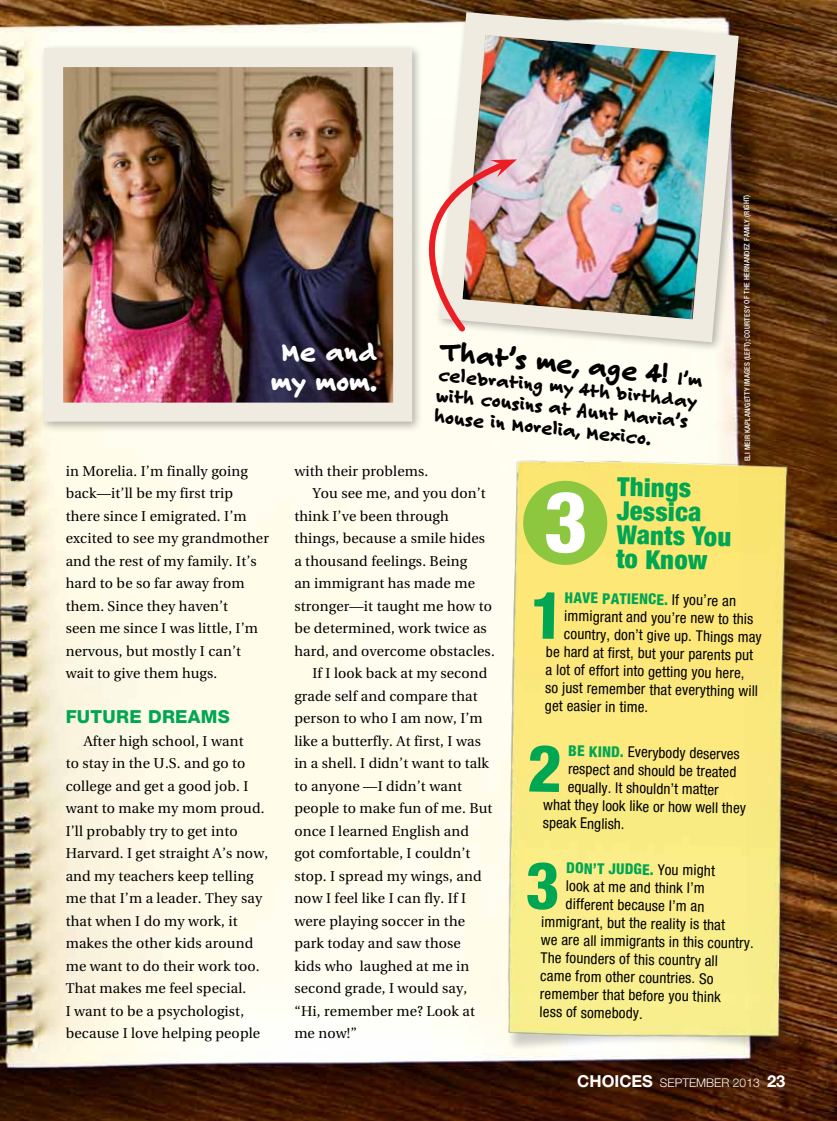
<style>
.page{position:relative;width:837px;height:1121px;background:#fff}
.page>*{position:absolute;margin:0;border:0;box-sizing:border-box;transform-origin:0 0}
.t1{font:800 28.5px "Felt Tip Roman";color:#000}
.t2{font:800 28.5px/30px "Felt Tip Roman";letter-spacing:.015em;color:#fff;text-align:center}
.t3{font:900 condensed 26.25px/24px "Helvetica Neue";color:#00a651}
.t4{font:800 19.5px/42px "Felt Tip Roman";color:#000}
.t5{font:800 18px "Helvetica Neue";letter-spacing:.015em;color:#00a651}
.t6{font:condensed 15px "Helvetica Neue";color:#000}
.t7{font:800 condensed 15px "Helvetica Neue";color:#00a651}
.t8{font:14.25px/22.5px "Utopia";letter-spacing:.01em;color:#000}
.t9{font:300 12px "Helvetica Neue";letter-spacing:.005em;color:#fff}
.t10{font:500 condensed 7.5px "Helvetica Neue";letter-spacing:.015em;color:#fff}
.s1{font-weight:400;color:#000}
.s2{font-weight:800;color:#00a651}
.s3{font-weight:700;font-size:16.5px}
</style>
<div class="page">
<img style="left:0;top:0;width:837px;height:1120px">
<img style="left:483px;top:444px;width:326px;height:626px">
<div style="left:523px;top:481px;width:84px;height:84px;background:#8dc63f;border-radius:50%"></div>
<img style="left:428px;top:1px;width:322px;height:353px">
<img style="left:35px;top:38px;width:387px;height:393px">
<img style="left:372px;top:157px;width:145px;height:177px">
<svg style="left:534px;top:592px;width:20px;height:47px"></svg>
<svg style="left:529px;top:745px;width:31px;height:47px"></svg>
<svg style="left:527px;top:862px;width:31px;height:48px"></svg>
<h1 class="t2" style="left:272px;top:336px;width:108px">Me and my mom.</h1>
<h1 class="t1" style="left:443px;top:332px;width:230px;rotate:6deg">That’s me, age 4!</h1>
<h3 class="t4" style="left:441px;top:353px;width:262px;rotate:6deg">celebrating my 4th birthday</h3>
<h3 class="t4" style="left:443px;top:332px;width:264px;text-indent:238px;rotate:6deg">I’m with cousins at Aunt Maria’s</h3>
<h3 class="t4" style="left:437px;top:394px;width:220px;rotate:6deg">house in Morelia, Mexico.</h3>
<p class="t10" style="left:743px;top:461px;width:268px;rotate:-90deg">ELI MEIR KAPLAN/GETTY IMAGES (LEFT); COURTESY OF THE HERNANDEZ FAMILY (RIGHT)</p>
<p class="t8" style="left:66px;top:460px;width:205px">in Morelia. I’m finally going back—it’ll be my first trip there since I emigrated. I’m excited to see my grandmother and the rest of my family. It’s hard to be so far away from them. Since they haven’t<br>seen me since I was little, I’m nervous, but mostly I can’t wait to give them hugs.</p>
<p class="t5" style="left:66px;top:706px;width:166px">FUTURE DREAMS</p>
<p class="t8" style="left:66px;top:730px;width:204px;text-indent:18px">After high school, I want<br>to stay in the U.S. and go to college and get a good job. I want to make my mom proud.<br>I’ll probably try to get into<br>Harvard. I get straight A’s now, and my teachers keep telling me that I’m a leader. They say that when I do my work, it makes the other kids around me want to do their work too.<br>That makes me feel special.<br>I want to be a psychologist, because I love helping people</p>
<p class="t8" style="left:294px;top:460px;width:135px">with their problems.</p>
<p class="t8" style="left:312px;top:482px;width:175px">You see me, and you don’t</p>
<p class="t8" style="left:294px;top:505px;width:156px">think I’ve been through</p>
<p class="t8" style="left:294px;top:527px;width:192px">things, because a smile hides</p>
<p class="t8" style="left:294px;top:550px;width:174px">a thousand feelings. Being</p>
<p class="t8" style="left:294px;top:572px;width:182px">an immigrant has made me</p>
<p class="t8" style="left:294px;top:595px;width:199px">stronger—it taught me how to</p>
<p class="t8" style="left:294px;top:617px;width:194px">be determined, work twice as</p>
<p class="t8" style="left:294px;top:640px;width:202px">hard, and overcome obstacles.</p>
<p class="t8" style="left:312px;top:662px;width:177px">If I look back at my second</p>
<p class="t8" style="left:294px;top:685px;width:185px">grade self and compare that</p>
<p class="t8" style="left:294px;top:707px;width:190px">person to who I am now, I’m</p>
<p class="t8" style="left:294px;top:730px;width:188px">like a butterfly. At first, I was</p>
<p class="t8" style="left:294px;top:752px;width:196px">in a shell. I didn’t want to talk</p>
<p class="t8" style="left:294px;top:775px;width:169px">to anyone —I didn’t want</p>
<p class="t8" style="left:294px;top:797px;width:200px">people to make fun of me. But</p>
<p class="t8" style="left:294px;top:820px;width:176px">once I learned English and</p>
<p class="t8" style="left:294px;top:842px;width:178px">got comfortable, I couldn’t</p>
<p class="t8" style="left:294px;top:865px;width:189px">stop. I spread my wings, and</p>
<p class="t8" style="left:294px;top:887px;width:173px">now I feel like I can fly. If I</p>
<p class="t8" style="left:294px;top:910px;width:172px">were playing soccer in the</p>
<p class="t8" style="left:294px;top:932px;width:168px">park today and saw those</p>
<p class="t8" style="left:294px;top:955px;width:177px">kids who laughed at me in</p>
<p class="t8" style="left:294px;top:977px;width:174px">second grade, I would say,</p>
<p class="t8" style="left:294px;top:1000px;width:182px">“Hi, remember me? Look at</p>
<p class="t8" style="left:294px;top:1022px;width:64px">me now!”</p>
<h2 class="t3" style="left:618px;top:474px;width:116px;rotate:1deg">Things<br>Jessica<br>Wants You</h2>
<h2 class="t3" style="left:616px;top:546px;width:93px;rotate:1deg">to Know</h2>
<p class="t7" style="left:565px;top:588px;width:173px;rotate:1deg">HAVE PATIENCE. <span class="s1">If you’re an</span></p>
<p class="t6" style="left:565px;top:607px;width:191px;rotate:1deg">immigrant and you’re new to this</p>
<p class="t6" style="left:564px;top:625px;width:199px;rotate:1deg">country, don’t give up. Things may</p>
<p class="t6" style="left:546px;top:642px;width:209px;rotate:1deg">be hard at first, but your parents put</p>
<p class="t6" style="left:546px;top:660px;width:200px;rotate:1deg">a lot of effort into getting you here,</p>
<p class="t6" style="left:546px;top:678px;width:214px;rotate:1deg">so just remember that everything will</p>
<p class="t6" style="left:545px;top:696px;width:105px;rotate:1deg">get easier in time.</p>
<p class="t6" style="left:569px;top:742px;width:173px;rotate:1deg"><span class="s2">BE KIND.</span> Everybody deserves</p>
<p class="t6" style="left:568px;top:760px;width:170px;rotate:1deg">respect and should be treated</p>
<p class="t6" style="left:568px;top:778px;width:153px;rotate:1deg">equally. It shouldn’t matter</p>
<p class="t6" style="left:544px;top:795px;width:204px;rotate:1deg">what they look like or how well they</p>
<p class="t6" style="left:543px;top:813px;width:83px;rotate:1deg">speak English.</p>
<p class="t7" style="left:567px;top:858px;width:150px;rotate:1deg">DON’T JUDGE. <span class="s1">You might</span></p>
<p class="t6" style="left:566px;top:877px;width:140px;rotate:1deg">look at me and think I’m</p>
<p class="t6" style="left:566px;top:895px;width:140px;rotate:1deg">different because I’m an</p>
<p class="t6" style="left:541px;top:912px;width:185px;rotate:1deg">immigrant, but the reality is that</p>
<p class="t6" style="left:541px;top:930px;width:214px;rotate:1deg">we are all immigrants in this country.</p>
<p class="t6" style="left:541px;top:948px;width:179px;rotate:1deg">The founders of this country all</p>
<p class="t6" style="left:541px;top:966px;width:175px;rotate:1deg">came from other countries. So</p>
<p class="t6" style="left:540px;top:984px;width:182px;rotate:1deg">remember that before you think</p>
<p class="t6" style="left:540px;top:1002px;width:105px;rotate:1deg">less of somebody.</p>
<p class="t9" style="left:577px;top:1075px;width:209px"><span class="s3">CHOICES</span> SEPTEMBER 2013 <span class="s3">23</span></p>
</div>
